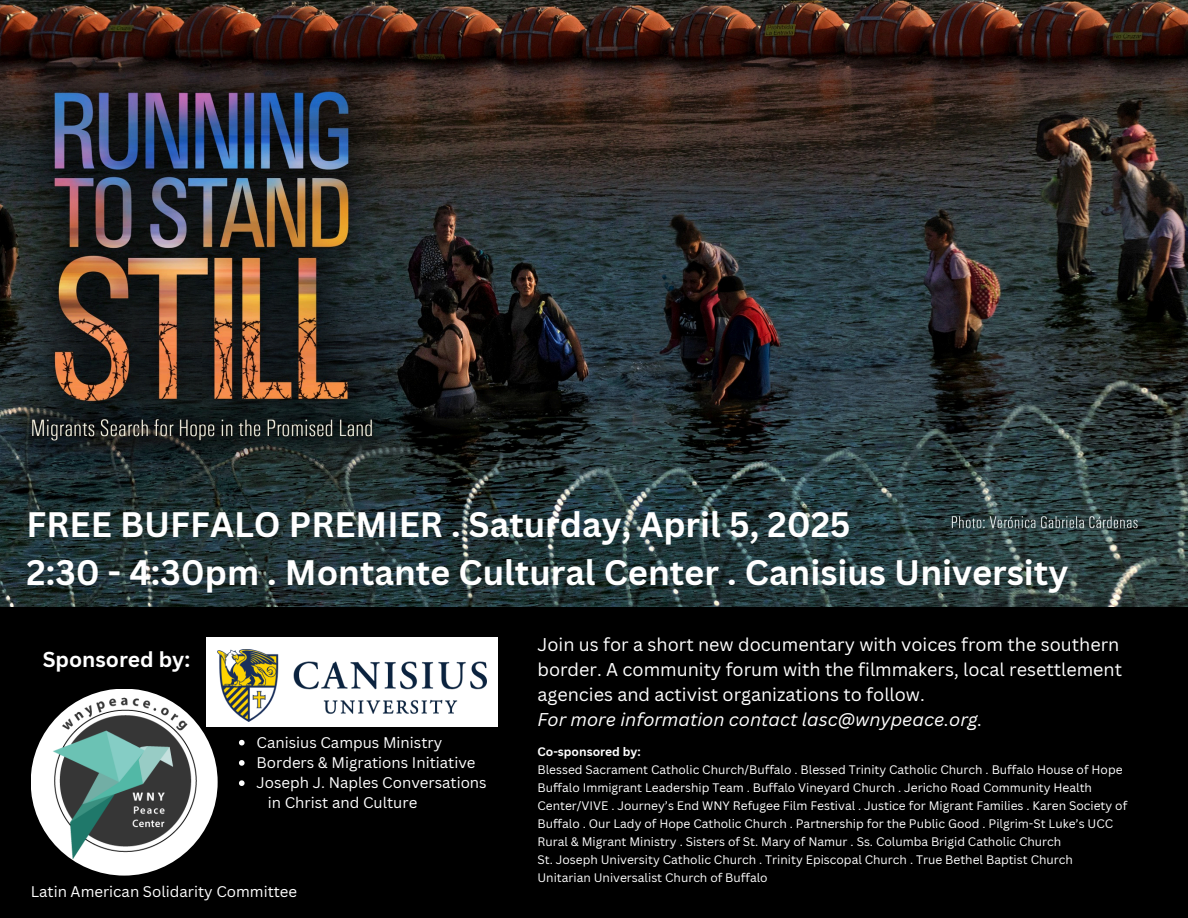
<style>
.page{position:relative;width:1188px;height:918px;background:#000}
.page>*{position:absolute;margin:0;border:0;box-sizing:border-box;transform-origin:0 0}
.t1{font:700 34.5px/47.2px "Canva Sans";color:#fff}
.t2{font:700 21px "Canva Sans";color:#fff}
.t3{font:18px/24.8px "Canva Sans";color:#fff}
.t4{font:15px "Canva Sans";color:#fff}
.t5{font:12px/18px "Canva Sans";color:#fff}
.t6{font:700 12px "Canva Sans";color:#fff}
.s1{font-style:italic}
</style>
<div class="page">
<img style="left:0;top:0;width:1188px;height:606px">
<div style="left:206px;top:637px;width:291px;height:90px;background:#fff"></div>
<img style="left:217px;top:649px;width:269px;height:72px">
<div style="left:31px;top:689px;width:187px;height:187px;background:#fff;border-radius:50%"></div>
<img style="left:47px;top:689px;width:154px;height:183px">
<svg style="left:239px;top:740px;width:6px;height:5px"></svg>
<svg style="left:239px;top:760px;width:6px;height:6px"></svg>
<svg style="left:239px;top:780px;width:6px;height:6px"></svg>
<p class="t1" style="left:27px;top:500px;width:1043px">FREE BUFFALO PREMIER . Saturday, April 5, 2025<br>2:30 - 4:30pm . Montante Cultural Center . Canisius University</p>
<p class="t2" style="left:43px;top:645px;width:149px">Sponsored by:</p>
<h4 class="t4" style="left:257px;top:732px;width:187px">Canisius Campus Ministry</h4>
<h3 class="t4" style="left:257px;top:752px;width:220px">Borders &amp; Migrations Initiative</h3>
<p class="t4" style="left:257px;top:772px;width:232px">Joseph J. Naples Conversations</p>
<p class="t4" style="left:268px;top:792px;width:151px">in Christ and Culture</p>
<h4 class="t4" style="left:31px;top:881px;width:268px">Latin American Solidarity Committee</h4>
<h1 class="t3" style="left:537px;top:632px;width:586px">Join us for a short new documentary with voices from the southern border. A community forum with the filmmakers, local resettlement agencies and activist organizations to follow.<br><span class="s1">For more information contact lasc@wnypeace.org.</span></h1>
<h2 class="t6" style="left:537px;top:743px;width:105px">Co-sponsored by:</h2>
<p class="t5" style="left:537px;top:760px;width:591px">Blessed Sacrament Catholic Church/Buffalo . Blessed Trinity Catholic Church . Buffalo House of Hope Buffalo Immigrant Leadership Team . Buffalo Vineyard Church . Jericho Road Community Health Center/VIVE . Journey’s End WNY Refugee Film Festival . Justice for Migrant Families . Karen Society of Buffalo . Our Lady of Hope Catholic Church . Partnership for the Public Good . Pilgrim-St Luke’s UCC</p>
<p class="t5" style="left:537px;top:832px;width:525px">Rural &amp; Migrant Ministry . Sisters of St. Mary of Namur . Ss. Columba Brigid Catholic Church</p>
<p class="t5" style="left:537px;top:850px;width:537px">St. Joseph University Catholic Church . Trinity Episcopal Church . True Bethel Baptist Church</p>
<p class="t5" style="left:537px;top:868px;width:232px">Unitarian Universalist Church of Buffalo</p>
</div>
